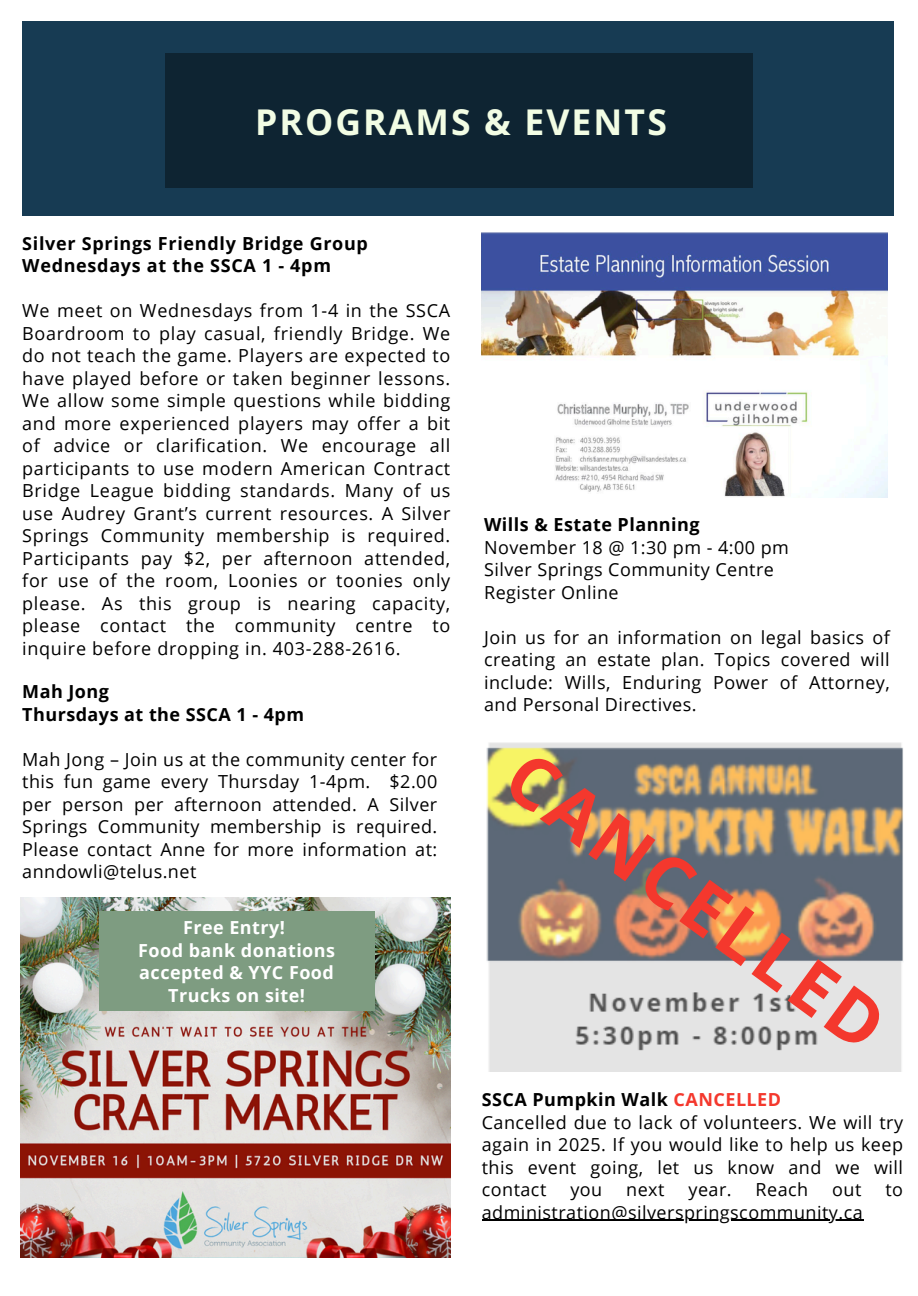
<style>
.page{position:relative;width:918px;height:1296px;background:#fff}
.page>*{position:absolute;margin:0;border:0;box-sizing:border-box;transform-origin:0 0}
.t1{font:700 71.85px "Open Sans";color:#f4382d}
.t2{font:700 35.55px "Open Sans";letter-spacing:.06em;color:#f2fde4}
.t3{font:18px/22.5px "Open Sans";letter-spacing:.025em;color:#000;text-align:justify}
.t4{font:700 18px/22.5px "Open Sans";letter-spacing:.025em;color:#000}
.t5{font:700 18px/22.5px "Open Sans";letter-spacing:.025em;color:#fff;text-align:center}
.s1{color:#f4382d}
</style>
<div class="page">
<div style="left:22px;top:22px;width:872px;height:194px;background:#173b53"></div>
<div style="left:165px;top:53px;width:587px;height:135px;background:#0e2432"></div>
<img style="left:482px;top:232px;width:406px;height:266px">
<img style="left:486px;top:742px;width:417px;height:330px">
<img style="left:21px;top:898px;width:430px;height:360px">
<div style="left:99px;top:912px;width:275px;height:99px;background:#7e9c81"></div>
<hr style="left:482px;top:1220px;width:381px;height:1px;background:#000">
<h3 class="t2" style="left:255px;top:97px;width:413px">PROGRAMS &amp; EVENTS</h3>
<p class="t4" style="left:22px;top:232px;width:347px">Silver Springs Friendly Bridge Group<br>Wednesdays at the SSCA 1 - 4pm</p>
<p class="t3" style="left:22px;top:299px;width:430px">We meet on Wednesdays from 1-4 in the SSCA Boardroom to play casual, friendly Bridge. We do not teach the game. Players are expected to have played before or taken beginner lessons.<br>We allow some simple questions while bidding and more experienced players may offer a bit of advice or clarification. We encourage all participants to use modern American Contract Bridge League bidding standards. Many of us use Audrey Grant’s current resources. A Silver Springs Community membership is required.<br>Participants pay $2, per afternoon attended, for use of the room, Loonies or toonies only please. As this group is nearing capacity, please contact the community centre to inquire before dropping in. 403-288-2616.</p>
<h3 class="t4" style="left:22px;top:680px;width:283px">Mah Jong<br>Thursdays at the SSCA 1 - 4pm</h3>
<p class="t3" style="left:22px;top:748px;width:417px">Mah Jong – Join us at the community center for this fun game every Thursday 1-4pm. $2.00 per person per afternoon attended. A Silver Springs Community membership is required.<br>Please contact Anne for more information at: anndowli@telus.net</p>
<p class="t5" style="left:138px;top:916px;width:199px">Free Entry!<br>Food bank donations accepted &amp; YYC Food<br>Trucks on site!</p>
<h3 class="t4" style="left:484px;top:513px;width:217px">Wills &amp; Estate Planning</h3>
<p class="t3" style="left:484px;top:535px;width:306px">November 18 @ 1:30 pm - 4:00 pm</p>
<p class="t3" style="left:484px;top:558px;width:291px">Silver Springs Community Centre</p>
<p class="t3" style="left:484px;top:580px;width:136px">Register Online</p>
<p class="t3" style="left:484px;top:625px;width:407px">Join us for an information on legal basics of creating an estate plan. Topics covered will include: Wills, Enduring Power of Attorney, and Personal Directives.</p>
<p class="t1" style="left:544px;top:728px;width:450px;rotate:36deg">CANCELLED</p>
<p class="t4" style="left:482px;top:1088px;width:301px">SSCA Pumpkin Walk <span class="s1">CANCELLED</span></p>
<h1 class="t3" style="left:482px;top:1110px;width:423px">Cancelled due to lack of volunteers. We will try again in 2025. If you would like to help us keep this event going, let us know and we will contact</h1>
<h1 class="t3" style="left:570px;top:1178px;width:33px">you</h1>
<h1 class="t3" style="left:626px;top:1178px;width:40px">next</h1>
<h1 class="t3" style="left:688px;top:1178px;width:45px">year.</h1>
<h1 class="t3" style="left:756px;top:1178px;width:54px">Reach</h1>
<h1 class="t3" style="left:832px;top:1178px;width:31px">out</h1>
<h1 class="t3" style="left:885px;top:1178px;width:19px">to</h1>
<p class="t3" style="left:482px;top:1200px;width:383px">administration@silverspringscommunity.ca</p>
</div>
